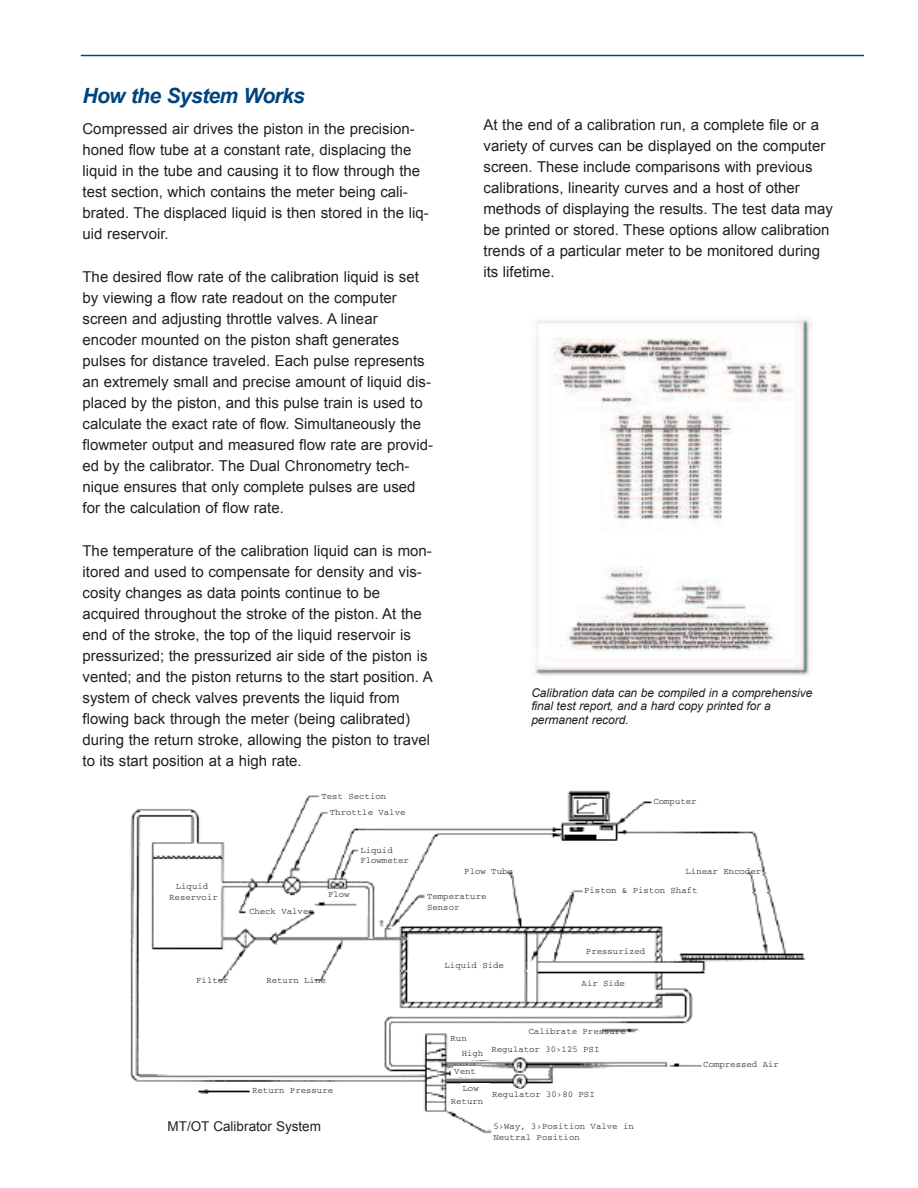
<style>
.page{position:relative;width:918px;height:1188px;background:#fff}
.page>*{position:absolute;margin:0;border:0;box-sizing:border-box;transform-origin:0 0}
.t1{font:italic 700 21px "Arial";letter-spacing:-.03em;color:#01457f}
.t2{font:15px/21px "Arial";color:#231f20}
.t3{font:13.5px "Arial";color:#231f20}
.t4{font:italic 12px/13.5px "Arial";letter-spacing:-.005em;color:#231f20}
.t5{font:9px/10.8px "Courier";color:#231f20}
</style>
<div class="page">
<hr style="left:81px;top:55px;width:783px;height:1px;background:#01457f">
<img style="left:130px;top:790px;width:676px;height:344px">
<div style="left:166px;top:1120px;width:199px;height:20px;background:#fff"></div>
<div style="left:155px;top:881px;width:65px;height:33px;background:#fff"></div>
<div style="left:171px;top:975px;width:47px;height:14px;background:#fff"></div>
<div style="left:252px;top:975px;width:62px;height:14px;background:#fff"></div>
<svg style="left:246px;top:906px;width:63px;height:14px"></svg>
<div style="left:320px;top:790px;width:62px;height:13px;background:#fff"></div>
<div style="left:328px;top:807px;width:75px;height:14px;background:#fff"></div>
<div style="left:315px;top:890px;width:44px;height:10px;background:#fff"></div>
<div style="left:359px;top:844px;width:51px;height:23px;background:#fff"></div>
<div style="left:450px;top:866px;width:56px;height:13px;background:#fff"></div>
<div style="left:426px;top:891px;width:66px;height:24px;background:#fff"></div>
<div style="left:583px;top:885px;width:107px;height:14px;background:#fff"></div>
<div style="left:540px;top:977px;width:114px;height:15px;background:#fff"></div>
<div style="left:563px;top:945px;width:91px;height:15px;background:#fff"></div>
<div style="left:408px;top:959px;width:116px;height:15px;background:#fff"></div>
<div style="left:461px;top:1049px;width:29px;height:11px;background:#fff"></div>
<div style="left:449px;top:1033px;width:25px;height:13px;background:#fff"></div>
<div style="left:490px;top:1044px;width:104px;height:12px;background:#fff"></div>
<div style="left:499px;top:1025px;width:103px;height:12px;background:#fff"></div>
<div style="left:454px;top:1067px;width:28px;height:10px;background:#fff"></div>
<div style="left:462px;top:1083px;width:28px;height:11px;background:#fff"></div>
<div style="left:491px;top:1090px;width:92px;height:15px;background:#fff"></div>
<div style="left:450px;top:1097px;width:38px;height:11px;background:#fff"></div>
<div style="left:492px;top:1121px;width:116px;height:23px;background:#fff"></div>
<div style="left:251px;top:1085px;width:89px;height:14px;background:#fff"></div>
<div style="left:702px;top:1058px;width:74px;height:15px;background:#fff"></div>
<div style="left:670px;top:866px;width:76px;height:14px;background:#fff"></div>
<div style="left:652px;top:796px;width:72px;height:14px;background:#fff"></div>
<img style="left:532px;top:315px;width:281px;height:361px">
<h1 class="t1" style="left:82px;top:84px;width:224px">How the System Works</h1>
<p class="t2" style="left:82px;top:119px;width:348px">Compressed air drives the piston in the precision&shy;honed flow tube at a constant rate, displacing the liquid in the tube and causing it to flow through the test section, which contains the meter being cali&shy;brated. The displaced liquid is then stored in the liq&shy;uid reservoir.</p>
<p class="t2" style="left:83px;top:266px;width:352px">The desired flow rate of the calibration liquid is set by viewing a flow rate readout on the computer screen and adjusting throttle valves. A linear encoder mounted on the piston shaft generates pulses for distance traveled. Each pulse represents an extremely small and precise amount of liquid dis&shy;placed by the piston, and this pulse train is used to calculate the exact rate of flow. Simultaneously the flowmeter output and measured flow rate are provid&shy;ed by the calibrator. The Dual Chronometry tech&shy;nique ensures that only complete pulses are used for the calculation of flow rate.</p>
<p class="t2" style="left:83px;top:540px;width:352px">The temperature of the calibration liquid can is mon&shy;itored and used to compensate for density and vis&shy;cosity changes as data points continue to be acquired throughout the stroke of the piston. At the end of the stroke, the top of the liquid reservoir is pressurized; the pressurized air side of the piston is vented; and the piston returns to the start position. A system of check valves prevents the liquid from flowing back through the meter (being calibrated) during the return stroke, allowing the piston to travel to its start position at a high rate.</p>
<p class="t5" style="left:330px;top:788px;width:77px;line-height:16.2px;text-indent:-8px">Test Section<br>Throttle Valve</p>
<p class="t5" style="left:360px;top:845px;width:50px">Liquid<br>Flowmeter</p>
<p class="t2" style="left:484px;top:115px;width:351px">At the end of a calibration run, a complete file or a variety of curves can be displayed on the computer screen. These include comparisons with previous calibrations, linearity curves and a host of other methods of displaying the results. The test data may be printed or stored. These options allow calibration trends of a particular meter to be monitored during its lifetime.</p>
<p class="t4" style="left:531px;top:686px;width:282px">Calibration data can be compiled in a comprehensive final test report, and a hard copy printed for a permanent record.</p>
<p class="t5" style="left:653px;top:797px;width:45px">Computer</p>
<p class="t5" style="left:169px;top:881px;width:50px;text-align:center">Liquid<br>Reservoir</p>
<p class="t5" style="left:249px;top:906px;width:66px">Check Valves</p>
<p class="t5" style="left:328px;top:890px;width:23px">Flow</p>
<p class="t5" style="left:464px;top:866px;width:50px">Flow Tube</p>
<p class="t5" style="left:427px;top:892px;width:61px">Temperature<br>Sensor</p>
<p class="t5" style="left:686px;top:866px;width:77px">Linear Encoder</p>
<p class="t5" style="left:584px;top:886px;width:115px">Piston &amp; Piston Shaft</p>
<p class="t5" style="left:586px;top:946px;width:61px">Pressurized</p>
<p class="t5" style="left:445px;top:960px;width:61px">Liquid Side</p>
<p class="t5" style="left:196px;top:975px;width:34px">Filter</p>
<p class="t5" style="left:266px;top:975px;width:61px">Return Line</p>
<p class="t5" style="left:582px;top:978px;width:45px">Air Side</p>
<p class="t5" style="left:529px;top:1026px;width:99px">Calibrate Pressure</p>
<p class="t5" style="left:451px;top:1034px;width:18px">Run</p>
<p class="t5" style="left:462px;top:1049px;width:23px">High</p>
<p class="t5" style="left:491px;top:1045px;width:109px">Regulator 30›125 PSI</p>
<p class="t5" style="left:252px;top:1085px;width:82px">Return Pressure</p>
<p class="t5" style="left:463px;top:1064px;width:18px;line-height:16.5px;text-indent:-8px">Vent<br>Low</p>
<p class="t5" style="left:451px;top:1097px;width:34px">Return</p>
<p class="t5" style="left:492px;top:1090px;width:104px">Regulator 30›80 PSI</p>
<p class="t5" style="left:703px;top:1059px;width:77px">Compressed Air</p>
<p class="t3" style="left:168px;top:1119px;width:155px">MT/OT Calibrator System</p>
<p class="t5" style="left:493px;top:1121px;width:142px">5›Way, 3›Position Valve in<br>Neutral Position</p>
</div>
